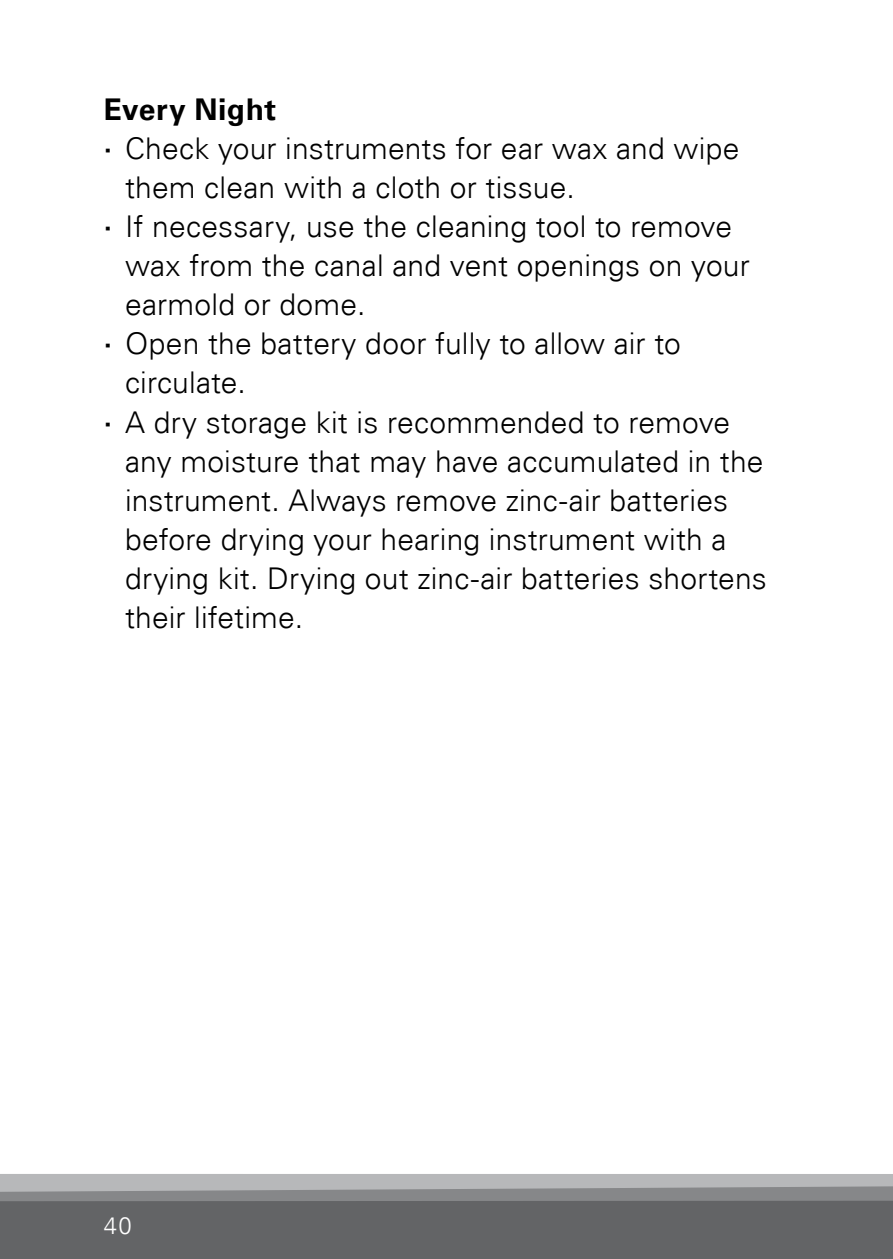
<style>
.page{position:relative;width:893px;height:1259px;background:#fff}
.page>*{position:absolute;margin:0;border:0;box-sizing:border-box;transform-origin:0 0}
.t1{font:300 30px "Univers Com 45";letter-spacing:.005em;color:#000}
.t2{font:700 30px "Univers Com 65";letter-spacing:.02em;color:#000}
.t3{font:300 24px "Univers Com 45";color:#fff}
.s1{font-family:"Univers Com 65";font-weight:700}
</style>
<div class="page">
<div style="left:0;top:1174px;width:893px;height:85px;background:#b7b8ba"></div>
<svg style="left:0;top:1186px;width:893px;height:14px;fill:#868789"></svg>
<div style="left:0;top:1200px;width:893px;height:59px;background:#636466"></div>
<p class="t2" style="left:104px;top:92px;width:174px">Every Night</p>
<p class="t1" style="left:104px;top:131px;width:637px"><span class="s1">·</span> Check your instruments for ear wax and wipe</p>
<p class="t1" style="left:125px;top:170px;width:451px">them clean with a cloth or tissue.</p>
<p class="t1" style="left:104px;top:209px;width:630px"><span class="s1">·</span> If necessary, use the cleaning tool to remove</p>
<p class="t1" style="left:125px;top:248px;width:626px">wax from the canal and vent openings on your</p>
<p class="t1" style="left:125px;top:287px;width:242px">earmold or dome.</p>
<p class="t1" style="left:104px;top:326px;width:578px"><span class="s1">·</span> Open the battery door fully to allow air to</p>
<p class="t1" style="left:125px;top:365px;width:122px">circulate.</p>
<p class="t1" style="left:104px;top:404px;width:628px"><span class="s1">·</span> A dry storage kit is recommended to remove</p>
<p class="t1" style="left:125px;top:443px;width:640px">any moisture that may have accumulated in the</p>
<p class="t1" style="left:125px;top:482px;width:605px">instrument. Always remove zinc-air batteries</p>
<p class="t1" style="left:125px;top:521px;width:603px">before drying your hearing instrument with a</p>
<p class="t1" style="left:125px;top:560px;width:643px">drying kit. Drying out zinc-air batteries shortens</p>
<p class="t1" style="left:125px;top:599px;width:180px">their lifetime.</p>
<p class="t3" style="left:104px;top:1210px;width:30px">40</p>
</div>
